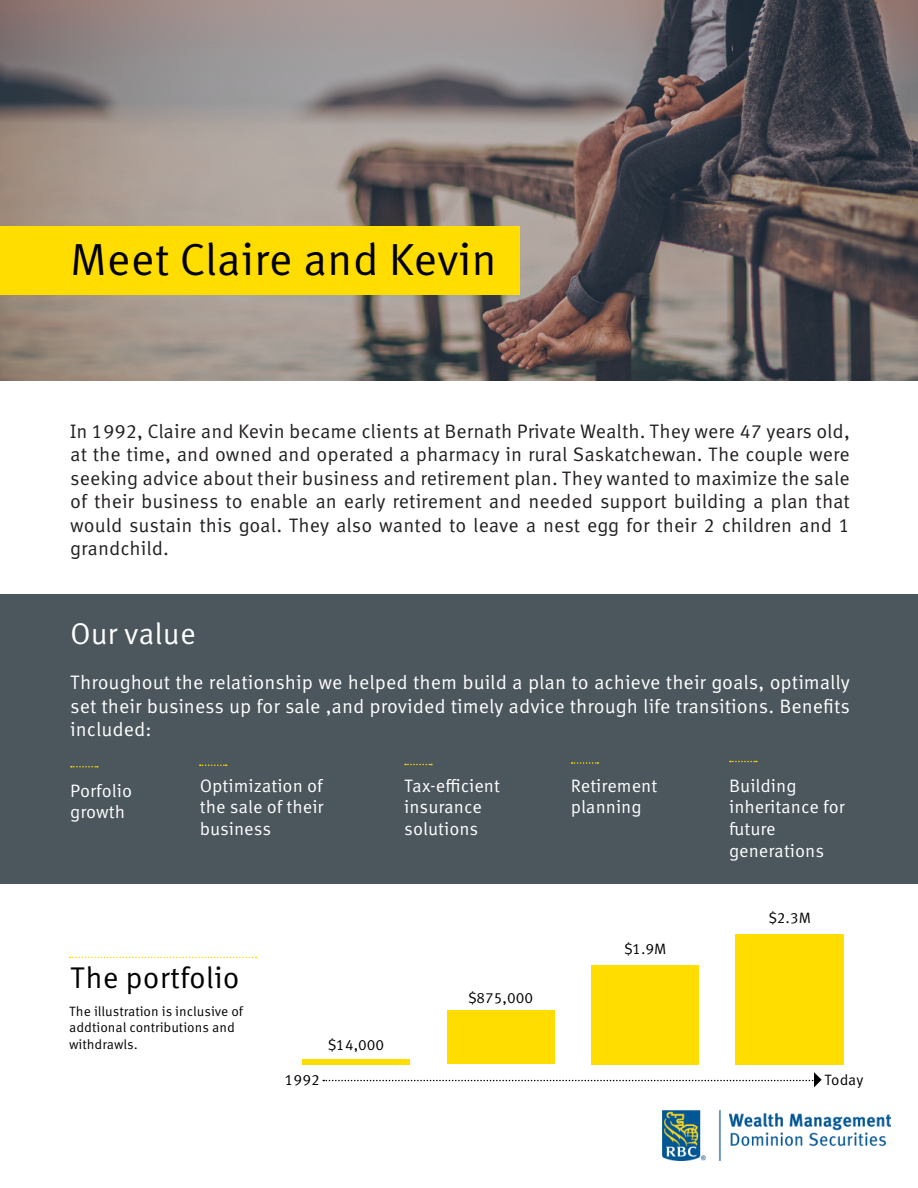
<style>
.page{position:relative;width:918px;height:1188px;background:#fff}
.page>*{position:absolute;margin:0;border:0;box-sizing:border-box;transform-origin:0 0}
.t1{font:45px "Meta Correspondence Pro";color:#000}
.t2{font:30px "Meta Correspondence Pro";color:#000}
.t3{font:30px "Meta Correspondence Pro";color:#fff}
.t4{font:19.5px/23.4px "Meta Correspondence Pro";color:#231f20;text-align:justify}
.t5{font:19.5px/23.4px "Meta Correspondence Pro";color:#fff;text-align:justify}
.t6{font:18px/21.6px "Meta Correspondence Pro";color:#fff}
.t7{font:15px "Meta Correspondence Pro";color:#000}
.t8{font:13.5px/16.2px "Meta Correspondence Pro";color:#000}
</style>
<div class="page">
<svg style="left:0;top:0;width:918px;height:380px;background:#7c7371"></svg>
<div style="left:0;top:594px;width:918px;height:289px;background:#4c565d"></div>
<div style="left:0;top:226px;width:519px;height:69px;background:#fd0"></div>
<svg style="left:71px;top:766px;width:27px;height:2px"></svg>
<svg style="left:200px;top:765px;width:27px;height:1px"></svg>
<svg style="left:405px;top:764px;width:27px;height:1px"></svg>
<svg style="left:572px;top:762px;width:26px;height:2px"></svg>
<svg style="left:730px;top:761px;width:27px;height:1px"></svg>
<div style="left:736px;top:934px;width:108px;height:130px;background:#fd0"></div>
<div style="left:591px;top:965px;width:108px;height:99px;background:#fd0"></div>
<div style="left:447px;top:1010px;width:108px;height:54px;background:#fd0"></div>
<div style="left:302px;top:1059px;width:108px;height:5px;background:#fd0"></div>
<svg style="left:323px;top:1072px;width:499px;height:15px"></svg>
<svg style="left:70px;top:957px;width:187px;height:1px"></svg>
<img style="left:662px;top:1111px;width:229px;height:50px">
<p class="t1" style="left:70px;top:225px;width:428px">Meet Claire and Kevin</p>
<p class="t4" style="left:70px;top:418px;width:781px">In 1992, Claire and Kevin became clients at Bernath Private Wealth. They were 47 years old, at the time, and owned and operated a pharmacy in rural Saskatchewan. The couple were seeking advice about their business and retirement plan. They wanted to maximize the sale of their business to enable an early retirement and needed support building a plan that would sustain this goal. They also wanted to leave a nest egg for their 2 children and 1 grandchild.</p>
<p class="t3" style="left:70px;top:611px;width:127px">Our value</p>
<p class="t5" style="left:70px;top:670px;width:781px">Throughout the relationship we helped them build a plan to achieve their goals, optimally set their business up for sale ,and provided timely advice through life transitions. Benefits included:</p>
<p class="t6" style="left:70px;top:779px;width:63px">Porfolio growth</p>
<p class="t6" style="left:729px;top:774px;width:69px">Building</p>
<p class="t6" style="left:200px;top:774px;width:124px">Optimization of</p>
<p class="t6" style="left:200px;top:795px;width:125px">the sale of their</p>
<p class="t6" style="left:200px;top:817px;width:73px">business</p>
<p class="t6" style="left:404px;top:774px;width:97px">Tax-efficient</p>
<p class="t6" style="left:404px;top:795px;width:79px">insurance</p>
<p class="t6" style="left:404px;top:817px;width:76px">solutions</p>
<p class="t6" style="left:571px;top:774px;width:88px">Retirement</p>
<p class="t6" style="left:571px;top:795px;width:72px">planning</p>
<p class="t6" style="left:729px;top:795px;width:117px">inheritance for</p>
<p class="t6" style="left:729px;top:817px;width:48px">future</p>
<p class="t6" style="left:729px;top:838px;width:96px">generations</p>
<p class="t2" style="left:70px;top:955px;width:171px">The portfolio</p>
<p class="t8" style="left:69px;top:1002px;width:176px">The illustration is inclusive of addtional contributions and withdrawls.</p>
<p class="t7" style="left:328px;top:1033px;width:58px">$14,000</p>
<p class="t7" style="left:468px;top:986px;width:67px">$875,000</p>
<p class="t7" style="left:624px;top:937px;width:44px">$1.9M</p>
<p class="t7" style="left:768px;top:906px;width:44px">$2.3M</p>
<p class="t7" style="left:285px;top:1068px;width:36px">1992</p>
<p class="t7" style="left:824px;top:1068px;width:40px">Today</p>
</div>
